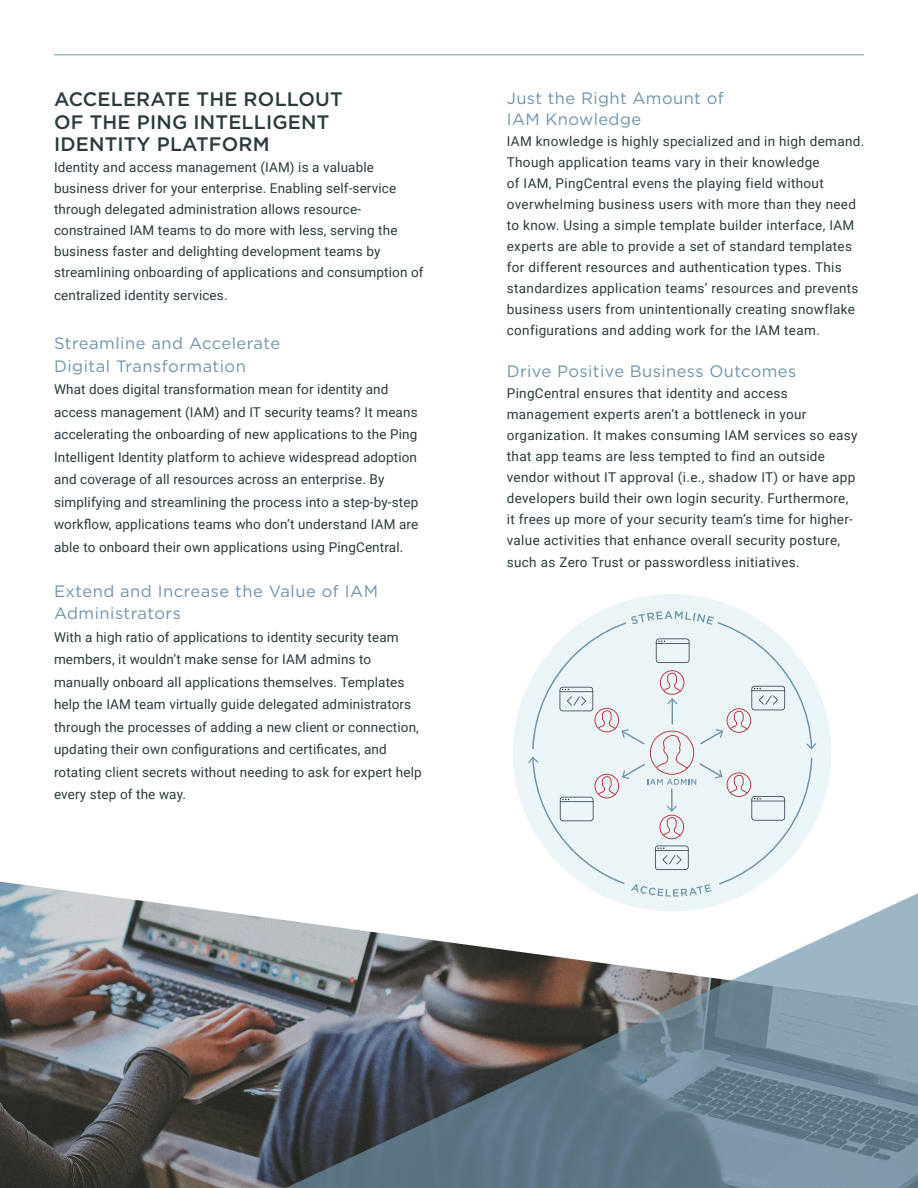
<style>
.page{position:relative;width:918px;height:1188px;background:#fff}
.page>*{position:absolute;margin:0;border:0;box-sizing:border-box;transform-origin:0 0}
.t1{font:500 19.5px/22.5px "Gotham";letter-spacing:.01em;color:#2b3b3e}
.t2{font:16.5px/22.5px "Gotham";letter-spacing:.025em;color:#7094aa}
.t3{font:13.5px/21px "Roboto";letter-spacing:.01em;color:#2b3b3e}
</style>
<div class="page">
<div style="left:513px;top:594px;width:318px;height:317px;background:#ebf5f7;border-radius:50%"></div>
<svg style="left:528px;top:608px;width:288px;height:273px"></svg>
<img style="left:0;top:881px;width:765px;height:307px">
<svg style="left:271px;top:890px;width:647px;height:298px"></svg>
<hr style="left:54px;top:54px;width:810px;height:2px;background:#a2b8c4">
<h1 class="t1" style="left:54px;top:88px;width:290px">ACCELERATE THE ROLLOUT<br>OF THE PING INTELLIGENT<br>IDENTITY PLATFORM</h1>
<p class="t3" style="left:54px;top:157px;width:371px">Identity and access management (IAM) is a valuable business driver for your enterprise. Enabling self-service through delegated administration allows resource&shy;constrained IAM teams to do more with less, serving the business faster and delighting development teams by streamlining onboarding of applications and consumption of</p>
<p class="t3" style="left:54px;top:284px;width:175px">centralized identity services.</p>
<p class="t2" style="left:54px;top:332px;width:228px">Streamline and Accelerate<br>Digital Transformation</p>
<p class="t3" style="left:54px;top:378px;width:366px;line-height:22.5px">What does digital transformation mean for identity and access management (IAM) and IT security teams? It means accelerating the onboarding of new applications to the Ping Intelligent Identity platform to achieve widespread adoption and coverage of all resources across an enterprise. By simplifying and streamlining the process into a step-by-step workflow, applications teams who don’t understand IAM are able to onboard their own applications using PingCentral.</p>
<p class="t2" style="left:54px;top:579px;width:326px">Extend and Increase the Value of IAM<br>Administrators</p>
<p class="t3" style="left:54px;top:625px;width:369px;line-height:22.5px">With a high ratio of applications to identity security team members, it wouldn’t make sense for IAM admins to manually onboard all applications themselves. Templates help the IAM team virtually guide delegated administrators through the processes of adding a new client or connection, updating their own configurations and certificates, and rotating client secrets without needing to ask for expert help every step of the way.</p>
<p class="t2" style="left:507px;top:87px;width:218px;line-height:21px">Just the Right Amount of<br>IAM Knowledge</p>
<p class="t3" style="left:507px;top:130px;width:359px">IAM knowledge is highly specialized and in high demand.<br>Though application teams vary in their knowledge<br>of IAM, PingCentral evens the playing field without overwhelming business users with more than they need to know. Using a simple template builder interface, IAM experts are able to provide a set of standard templates for different resources and authentication types. This standardizes application teams’ resources and prevents business users from unintentionally creating snowflake configurations and adding work for the IAM team.</p>
<p class="t2" style="left:507px;top:359px;width:291px">Drive Positive Business Outcomes</p>
<p class="t3" style="left:507px;top:382px;width:352px">PingCentral ensures that identity and access management experts aren’t a bottleneck in your organization. It makes consuming IAM services so easy that app teams are less tempted to find an outside vendor without IT approval (i.e., shadow IT) or have app developers build their own login security. Furthermore, it frees up more of your security team’s time for higher&shy;value activities that enhance overall security posture,</p>
<p class="t3" style="left:507px;top:552px;width:294px">such as Zero Trust or passwordless initiatives.</p>
</div>
